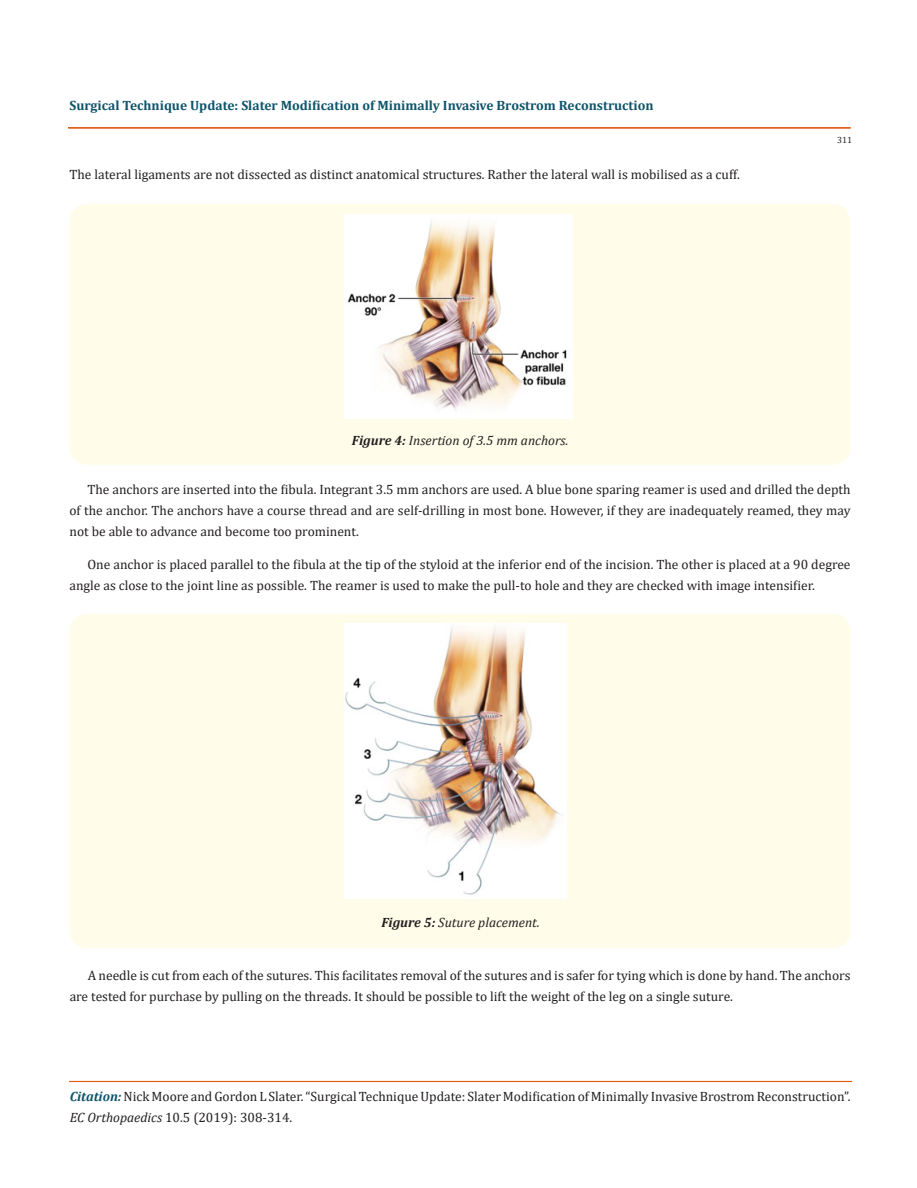
<style>
.page{position:relative;width:917px;height:1188px;background:#fff}
.page>*{position:absolute;margin:0;border:0;box-sizing:border-box;transform-origin:0 0}
.t1{font:13.5px/21px "Cambria";color:#231f20}
.t2{font:700 13.5px "Cambria";color:#0e546a}
.t3{font:italic 13.5px "Cambria";color:#231f20}
.t4{font:9px "Cambria";color:#231f20}
.s1{font-weight:700}
.s2{font-weight:700;font-style:italic;color:#0e546a}
.s3{font-style:italic}
</style>
<div class="page">
<div style="left:69px;top:1081px;width:782px;height:1px;border:1px solid #e05d1a"></div>
<div style="left:68px;top:128px;width:782px;height:1px;border:1px solid #e05d1a"></div>
<div style="left:69px;top:204px;width:781px;height:261px;background:#fffde9;border-radius:18px"></div>
<img style="left:344px;top:214px;width:228px;height:204px">
<div style="left:69px;top:614px;width:781px;height:334px;background:#fffde9;border-radius:18px"></div>
<img style="left:344px;top:624px;width:223px;height:274px">
<p class="t2" style="left:69px;top:96px;width:585px">Surgical Technique Update: Slater Modification of Minimally Invasive Brostrom Reconstruction</p>
<p class="t1" style="left:69px;top:163px;width:672px">The lateral ligaments are not dissected as distinct anatomical structures. Rather the lateral wall is mobilised as a cuff.</p>
<p class="t4" style="left:837px;top:134px;width:16px">311</p>
<p class="t3" style="left:352px;top:431px;width:218px"><span class="s1">Figure 4:</span> Insertion of 3.5 mm anchors.</p>
<p class="t1" style="left:69px;top:479px;width:782px;text-align:justify;text-indent:18px">The anchors are inserted into the fibula. Integrant 3.5 mm anchors are used. A blue bone sparing reamer is used and drilled the depth of the anchor. The anchors have a course thread and are self-drilling in most bone. However, if they are inadequately reamed, they may not be able to advance and become too prominent.</p>
<p class="t1" style="left:69px;top:554px;width:782px;text-indent:18px">One anchor is placed parallel to the fibula at the tip of the styloid at the inferior end of the incision. The other is placed at a 90 degree angle as close to the joint line as possible. The reamer is used to make the pull-to hole and they are checked with image intensifier.</p>
<p class="t3" style="left:381px;top:913px;width:160px"><span class="s1">Figure 5:</span> Suture placement.</p>
<p class="t1" style="left:70px;top:965px;width:782px;text-indent:18px">A needle is cut from each of the sutures. This facilitates removal of the sutures and is safer for tying which is done by hand. The anchors are tested for purchase by pulling on the threads. It should be possible to lift the weight of the leg on a single suture.</p>
<p class="t1" style="left:70px;top:1086px;width:782px"><span class="s2">Citation:</span> Nick Moore and Gordon L Slater. “Surgical Technique Update: Slater Modification of Minimally Invasive Brostrom Reconstruction”.<br><span class="s3">EC Orthopaedics</span> 10.5 (2019): 308-314.</p>
</div>
